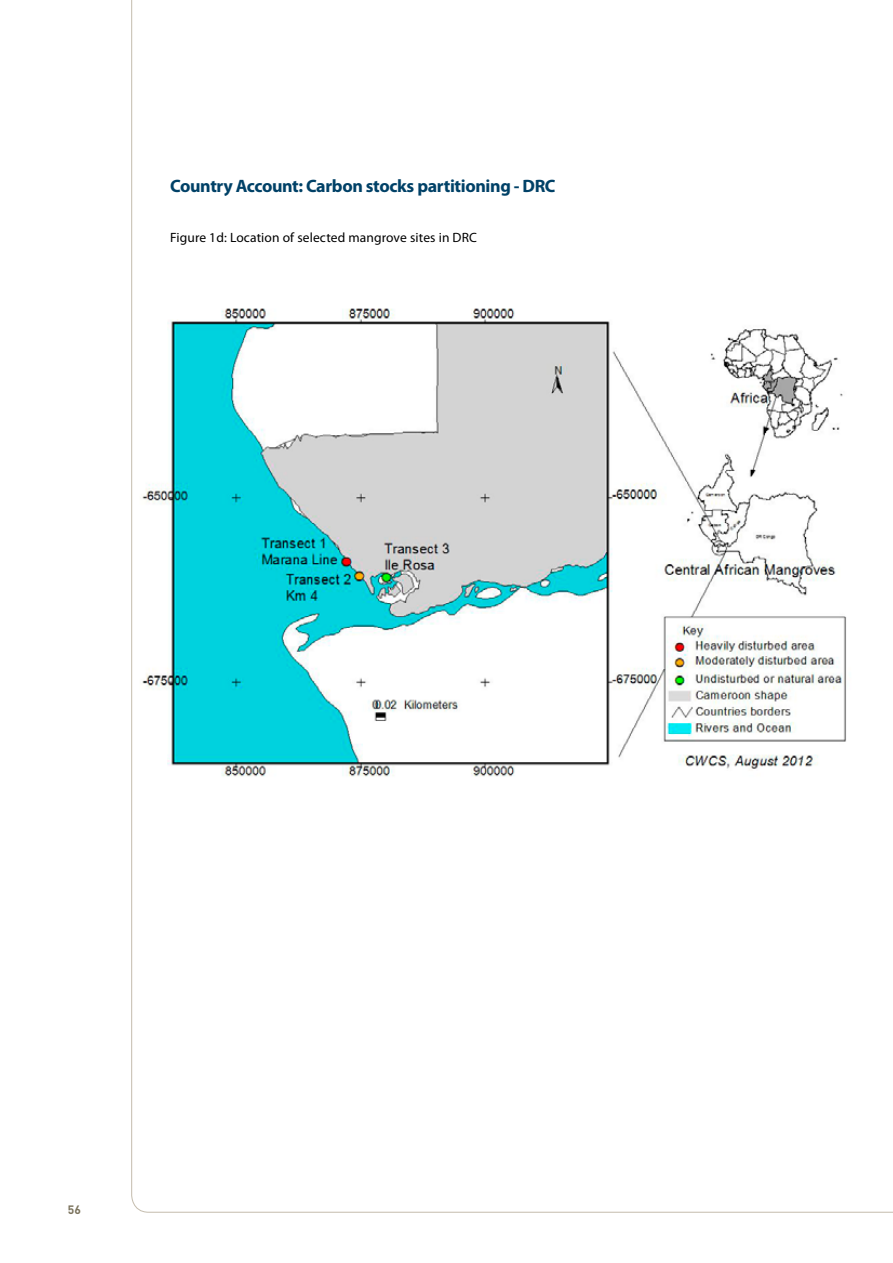
<style>
.page{position:relative;width:893px;height:1263px;background:#fff}
.page>*{position:absolute;margin:0;border:0;box-sizing:border-box;transform-origin:0 0}
.t1{font:700 18px "Myriad Pro";letter-spacing:-.02em;color:#004167}
.t2{font:13.5px "Myriad Pro";letter-spacing:.01em;color:#000}
.t3{font:700 12px "DIN";color:#7b735d}
</style>
<div class="page">
<img style="left:131px;top:288px;width:715px;height:511px">
<h1 class="t1" style="left:170px;top:176px;width:387px">Country Account: Carbon stocks partitioning - DRC</h1>
<p class="t2" style="left:170px;top:230px;width:308px">Figure 1d: Location of selected mangrove sites in DRC</p>
<p class="t3" style="left:68px;top:1202px;width:15px">56</p>
</div>
